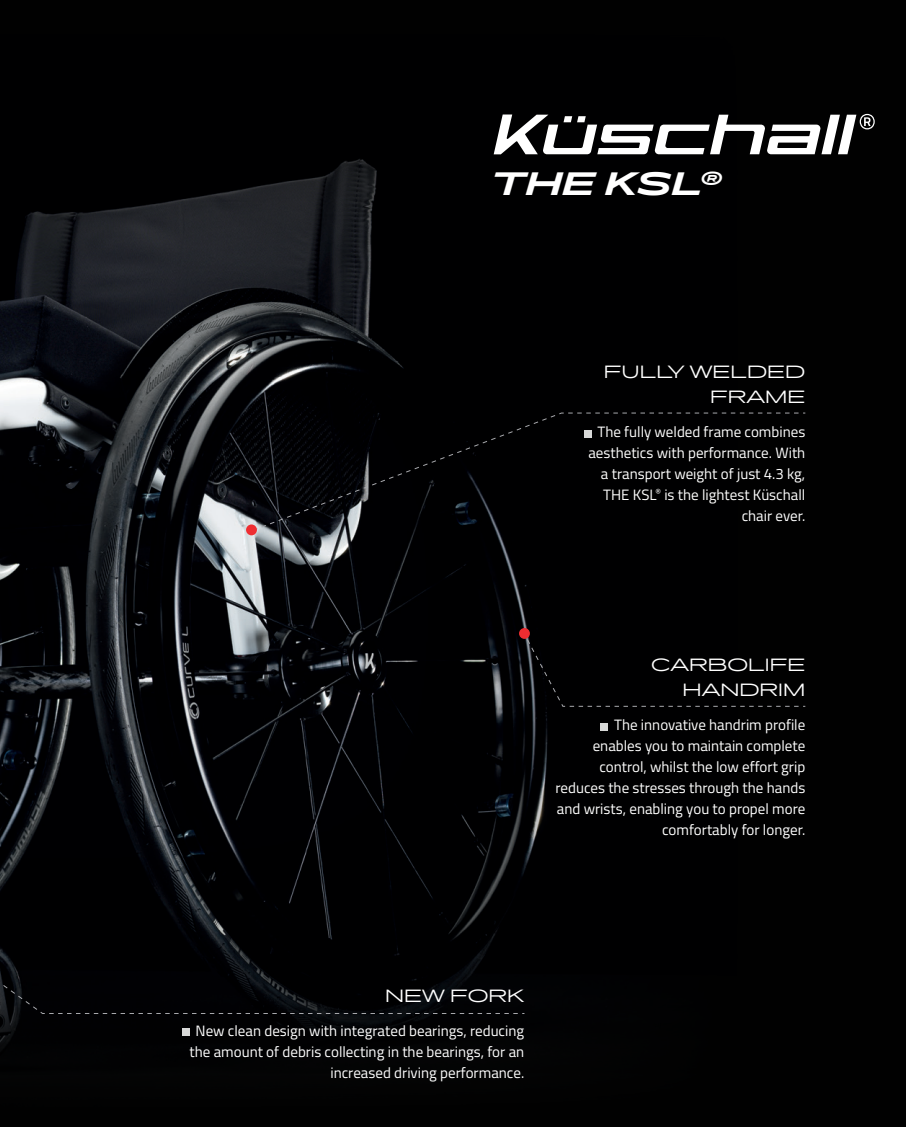
<style>
.page{position:relative;width:906px;height:1127px;background:#010101}
.page>*{position:absolute;margin:0;border:0;box-sizing:border-box;transform-origin:0 0}
.t1{font:italic 700 31.5px "Pano";letter-spacing:.01em;color:#fff}
.t2{font:300 17.25px/25.5px "Pano";color:#fff;text-align:right}
.t3{font:15px/21px "Titillium Web";color:#fff;text-align:right}
</style>
<div class="page">
<img style="left:0;top:153px;width:720px;height:895px">
<svg style="left:254px;top:412px;width:552px;height:119px"></svg>
<div style="left:246px;top:524px;width:11px;height:11px;background:#ee2d31;border-radius:50%"></div>
<svg style="left:523px;top:632px;width:283px;height:75px"></svg>
<div style="left:519px;top:628px;width:11px;height:11px;background:#ee2d31;border-radius:50%"></div>
<svg style="left:0;top:953px;width:525px;height:61px"></svg>
<div style="left:600px;top:723px;width:7px;height:7px;background:#d8d9d8"></div>
<div style="left:584px;top:430px;width:7px;height:7px;background:#d8d9d8"></div>
<div style="left:182px;top:1028px;width:7px;height:8px;background:#d8d9d8"></div>
<svg style="left:494px;top:114px;width:380px;height:40px"></svg>
<h1 class="t1" style="left:491px;top:163px;width:233px">THE KSL<sup>®</sup></h1>
<p class="t2" style="left:604px;top:358px;width:203px">FULLY WELDED<br>FRAME</p>
<p class="t3" style="left:588px;top:421px;width:218px">The fully welded frame combines aesthetics with performance. With a transport weight of just 4.3 kg,<br>THE KSL<sup>®</sup> is the lightest Küschall chair ever.</p>
<p class="t2" style="left:651px;top:651px;width:156px">CARBOLIFE<br>HANDRIM</p>
<p class="t3" style="left:555px;top:713px;width:251px">The innovative handrim profile<br>enables you to maintain complete control, whilst the low effort grip reduces the stresses through the hands and wrists, enabling you to propel more comfortably for longer.</p>
<p class="t2" style="left:385px;top:982px;width:140px">NEW FORK</p>
<p class="t3" style="left:190px;top:1019px;width:336px">New clean design with integrated bearings, reducing the amount of debris collecting in the bearings, for an increased driving performance.</p>
</div>
